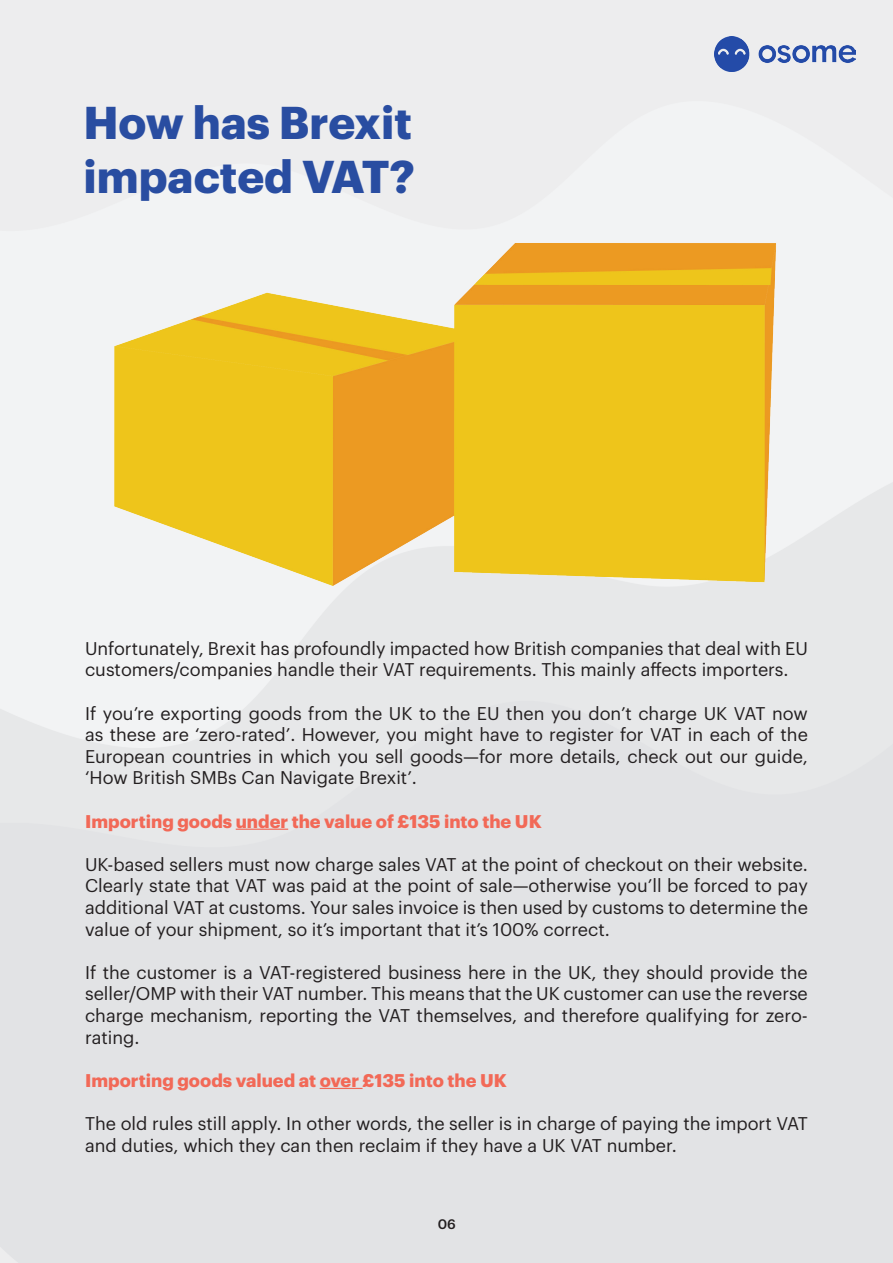
<style>
.page{position:relative;width:893px;height:1263px;background:#fff}
.page>*{position:absolute;margin:0;border:0;box-sizing:border-box;transform-origin:0 0}
.t1{font:700 45px/54px "Graphik LC";color:#294da1}
.t2{font:18px/21.6px "Graphik LC";color:#231f20;text-align:justify}
.t3{font:700 18px "Graphik LC";color:#f26957}
.t4{font:500 13.5px "Graphik LC";color:#231f20}
</style>
<div class="page">
<img style="left:1px;top:0;width:892px;height:1263px">
<img style="left:90px;top:223px;width:746px;height:377px">
<hr style="left:236px;top:829px;width:52px;height:1px;background:#f26957">
<hr style="left:320px;top:1088px;width:43px;height:1px;background:#f26957">
<img style="left:715px;top:37px;width:140px;height:35px">
<p class="t1" style="left:84px;top:91px;width:333px">How has Brexit impacted VAT?</p>
<p class="t2" style="left:85px;top:636px;width:724px">Unfortunately, Brexit has profoundly impacted how British companies that deal with EU customers/companies handle their VAT requirements. This mainly affects importers.</p>
<p class="t2" style="left:85px;top:701px;width:724px">If you’re exporting goods from the UK to the EU then you don’t charge UK VAT now as these are ‘zero-rated’. However, you might have to register for VAT in each of the European countries in which you sell goods—for more details, check out our guide, ‘How British SMBs Can Navigate Brexit’.</p>
<p class="t3" style="left:85px;top:807px;width:458px">Importing goods under the value of £135 into the UK</p>
<p class="t2" style="left:85px;top:852px;width:724px">UK-based sellers must now charge sales VAT at the point of checkout on their website.<br>Clearly state that VAT was paid at the point of sale—otherwise you’ll be forced to pay additional VAT at customs. Your sales invoice is then used by customs to determine the value of your shipment, so it’s important that it’s 100% correct.</p>
<p class="t2" style="left:85px;top:960px;width:724px">If the customer is a VAT-registered business here in the UK, they should provide the seller/OMP with their VAT number. This means that the UK customer can use the reverse charge mechanism, reporting the VAT themselves, and therefore qualifying for zero&shy;rating.</p>
<p class="t3" style="left:85px;top:1066px;width:423px">Importing goods valued at over £135 into the UK</p>
<p class="t2" style="left:85px;top:1111px;width:724px">The old rules still apply. In other words, the seller is in charge of paying the import VAT and duties, which they can then reclaim if they have a UK VAT number.</p>
<p class="t4" style="left:438px;top:1214px;width:20px">06</p>
</div>
